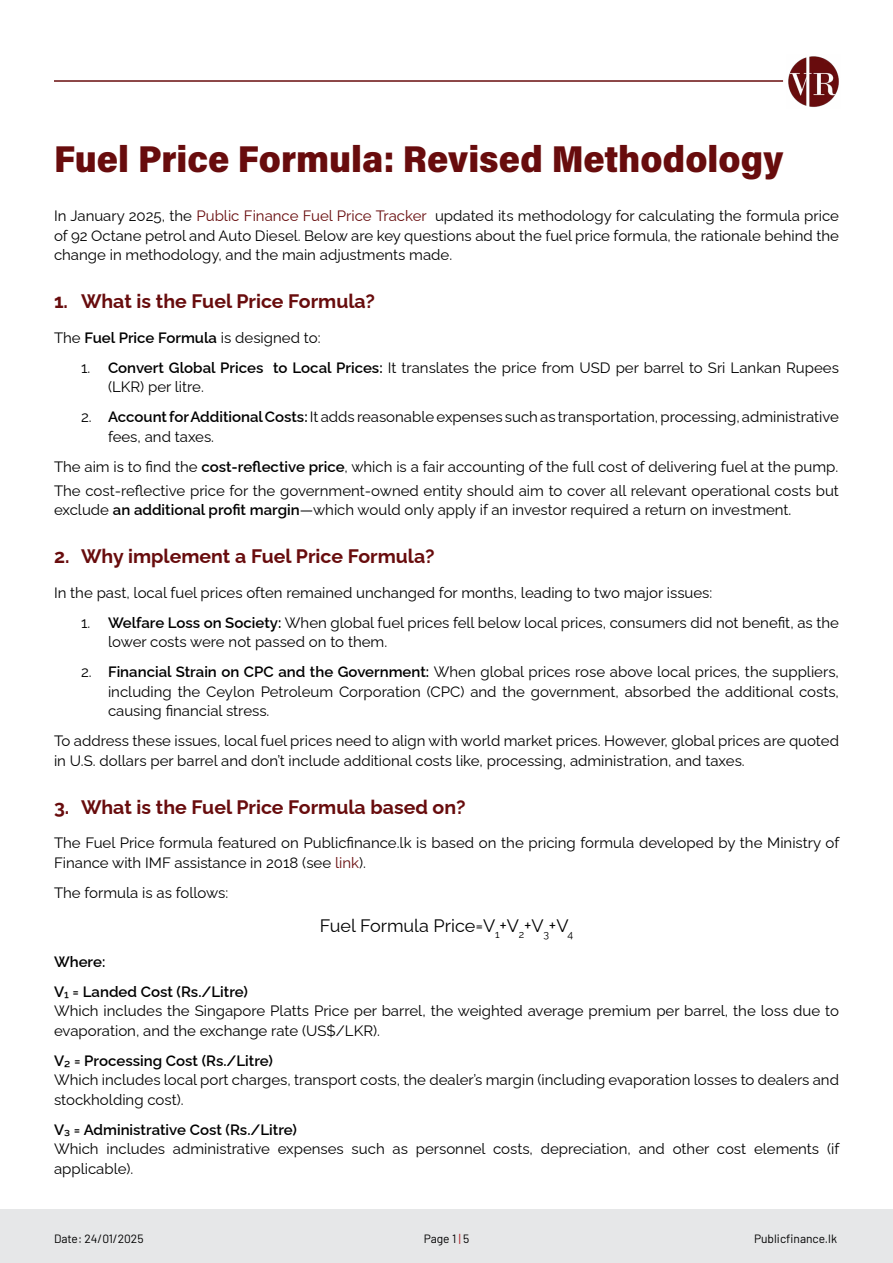
<style>
.page{position:relative;width:893px;height:1263px;background:#fff}
.page>*{position:absolute;margin:0;border:0;box-sizing:border-box;transform-origin:0 0}
.t1{font:37.5px "Acumin Variable Concept";color:#680c0d}
.t2{font:700 19.5px "Raleway";color:#680c0d}
.t3{font:18px "Raleway";color:#000}
.t4{font:15px/19.5px "Raleway";color:#000}
.t5{font:600 15px/30px "Raleway";color:#000}
.t6{font:12px "Barlow";color:#000}
.s1{color:#680c0d}
.s2{font-weight:600}
.s3{color:#ae1b1f}
</style>
<div class="page">
<div style="left:0;top:1209px;width:893px;height:54px;background:#e6e7e8"></div>
<img style="left:788px;top:56px;width:51px;height:51px">
<hr style="left:54px;top:80px;width:729px;height:2px;background:#680c0d">
<h1 class="t1" style="left:54px;top:133px;width:731px">Fuel Price Formula: Revised Methodology</h1>
<p class="t4" style="left:54px;top:205px;width:786px;text-align:justify">In January 2025, the <span class="s1">Public Finance Fuel Price Tracker</span> updated its methodology for calculating the formula price of 92 Octane petrol and Auto Diesel. Below are key questions about the fuel price formula, the rationale behind the change in methodology, and the main adjustments made.</p>
<h2 class="t2" style="left:54px;top:286px;width:323px">1. What is the Fuel Price Formula?</h2>
<p class="t4" style="left:54px;top:326px;width:268px">The <span class="s2">Fuel Price Formula</span> is designed to:</p>
<p class="t4" style="left:108px;top:356px;width:732px;text-indent:-27px">1. <span class="s2">Convert Global Prices to Local Prices:</span> It translates the price from USD per barrel to Sri Lankan Rupees (LKR) per litre.</p>
<p class="t4" style="left:108px;top:406px;width:732px;text-indent:-27px">2. <span class="s2">Account for Additional Costs:</span> It adds reasonable expenses such as transportation, processing, administrative fees, and taxes.</p>
<p class="t4" style="left:54px;top:453px;width:786px;line-height:24px">The aim is to find the <span class="s2">cost-reflective price</span>, which is a fair accounting of the full cost of delivering fuel at the pump.<br>The cost-reflective price for the government-owned entity should aim to cover all relevant operational costs but</p>
<p class="t4" style="left:54px;top:499px;width:739px">exclude <span class="s2">an additional profit margin</span>—which would only apply if an investor required a return on investment.</p>
<h2 class="t2" style="left:54px;top:541px;width:382px">2. Why implement a Fuel Price Formula?</h2>
<p class="t4" style="left:54px;top:581px;width:660px">In the past, local fuel prices often remained unchanged for months, leading to two major issues:</p>
<p class="t4" style="left:108px;top:611px;width:732px;text-indent:-27px">1. <span class="s2">Welfare Loss on Society:</span> When global fuel prices fell below local prices, consumers did not benefit, as the lower costs were not passed on to them.</p>
<p class="t4" style="left:108px;top:661px;width:732px;text-align:justify;text-indent:-27px">2. <span class="s2">Financial Strain on CPC and the Government:</span> When global prices rose above local prices, the suppliers, including the Ceylon Petroleum Corporation (CPC) and the government, absorbed the additional costs, causing financial stress.</p>
<p class="t4" style="left:54px;top:730px;width:786px">To address these issues, local fuel prices need to align with world market prices. However, global prices are quoted in U.S. dollars per barrel and don’t include additional costs like, processing, administration, and taxes.</p>
<h2 class="t2" style="left:54px;top:792px;width:413px">3. What is the Fuel Price Formula based on?</h2>
<p class="t4" style="left:54px;top:832px;width:787px">The Fuel Price formula featured on Publicfinance.lk is based on the pricing formula developed by the Ministry of<br>Finance with IMF assistance in 2018 (see <span class="s1">link</span>).</p>
<p class="t4" style="left:54px;top:881px;width:176px">The formula is as follows:</p>
<p class="t3" style="left:320px;top:912px;width:255px">Fuel Formula Price=V<sub>1</sub>+V<sub>2</sub>+V<sub>3</sub>+V<sub>4</sub></p>
<p class="t5" style="left:54px;top:945px;width:195px">Where:<br>V₁ = Landed Cost (Rs./Litre)</p>
<p class="t4" style="left:54px;top:1000px;width:786px">Which includes the Singapore Platts Price per barrel, the weighted average premium per barrel, the loss due to evaporation, and the exchange rate (US$/LKR).</p>
<p class="t5" style="left:54px;top:1044px;width:221px">V₂ = Processing Cost (Rs./Litre)</p>
<p class="t4" style="left:54px;top:1069px;width:786px">Which includes local port charges, transport costs, the dealer’s margin (including evaporation losses to dealers and stockholding cost).</p>
<p class="t5" style="left:54px;top:1113px;width:244px">V₃ = Administrative Cost (Rs./Litre)</p>
<p class="t4" style="left:54px;top:1138px;width:787px">Which includes administrative expenses such as personnel costs, depreciation, and other cost elements (if applicable).</p>
<p class="t6" style="left:54px;top:1230px;width:91px">Date: 24/01/2025</p>
<p class="t6" style="left:424px;top:1230px;width:47px">Page 1 <span class="s3">|</span> 5</p>
<p class="t6" style="left:754px;top:1230px;width:84px">Publicfinance.lk</p>
</div>
